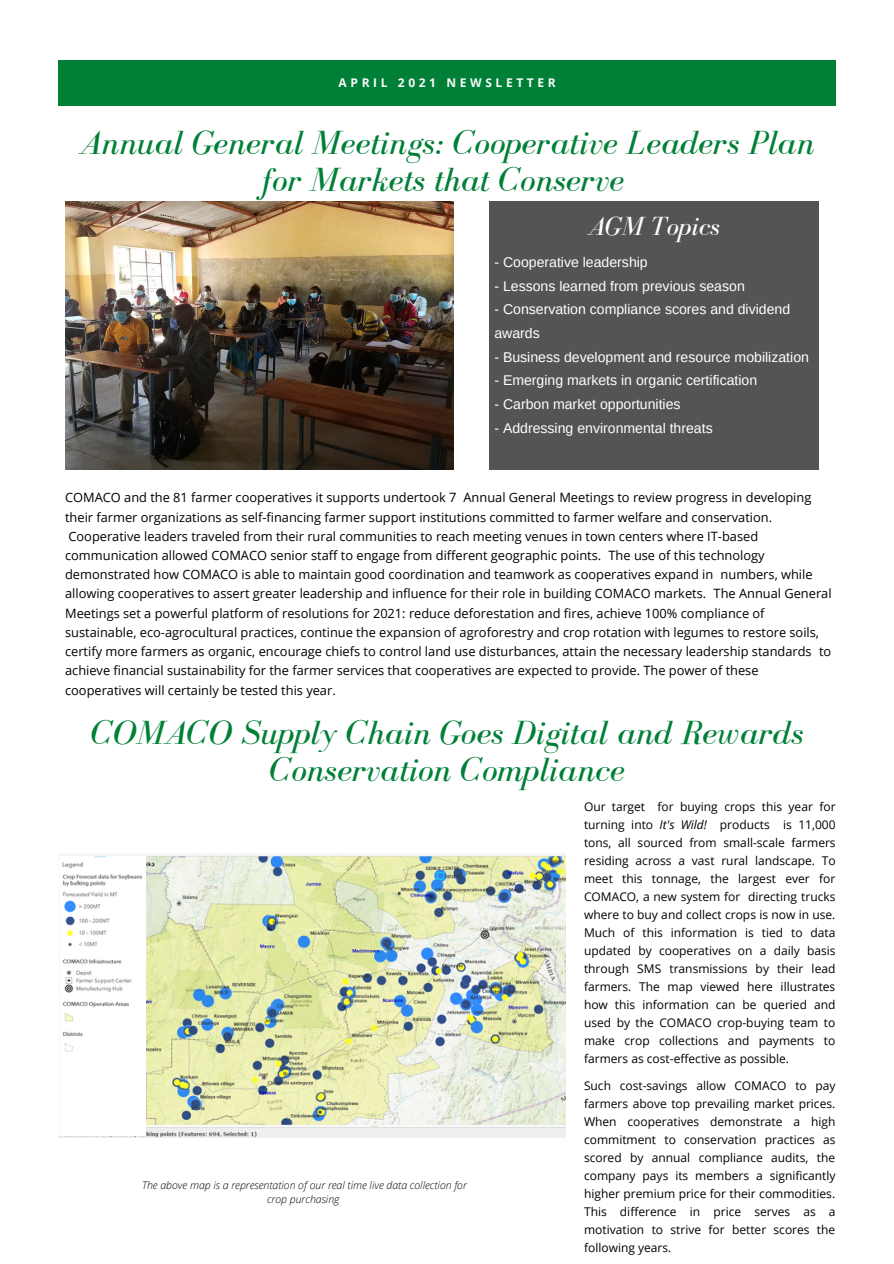
<style>
.page{position:relative;width:894px;height:1264px;background:#fff}
.page>*{position:absolute;margin:0;border:0;box-sizing:border-box;transform-origin:0 0}
.t1{font:italic 34.5px/37.2px "Bodoni FLF";color:#008037;text-align:center}
.t2{font:italic 27px "Bodoni FLF";color:#fff}
.t3{font:14.1px/23.7px "Arimo";color:#fff}
.t4{font:12.75px/19.2px "Open Sans";color:#000}
.t5{font:12px/18px "Open Sans";color:#000;text-align:justify}
.t6{font:700 12px "Open Sans";letter-spacing:.3em;color:#fafafa}
.t7{font:italic 300 10.5px/14px "Open Sans";color:#000;text-align:center}
.s1{font-style:italic}
</style>
<div class="page">
<div style="left:59px;top:60px;width:776px;height:45px;background:#008037"></div>
<img style="left:65px;top:201px;width:389px;height:268px">
<div style="left:489px;top:201px;width:329px;height:268px;background:#545454"></div>
<img style="left:59px;top:853px;width:506px;height:284px">
<img style="left:59px;top:856px;width:86px;height:278px">
<p class="t6" style="left:338px;top:74px;width:218px">APRIL 2021 NEWSLETTER</p>
<p class="t1" style="left:80px;top:124px;width:736px">Annual General Meetings: Cooperative Leaders Plan for Markets that Conserve</p>
<p class="t2" style="left:588px;top:211px;width:133px">AGM Topics</p>
<p class="t3" style="left:494px;top:250px;width:155px">- Cooperative leadership</p>
<p class="t3" style="left:494px;top:274px;width:252px">- Lessons learned from previous season</p>
<p class="t3" style="left:494px;top:298px;width:297px">- Conservation compliance scores and dividend awards</p>
<p class="t3" style="left:494px;top:345px;width:316px">- Business development and resource mobilization</p>
<p class="t3" style="left:494px;top:368px;width:264px">- Emerging markets in organic certification</p>
<p class="t3" style="left:494px;top:392px;width:188px">- Carbon market opportunities</p>
<p class="t3" style="left:494px;top:416px;width:220px">- Addressing environmental threats</p>
<p class="t4" style="left:65px;top:488px;width:767px">COMACO and the 81 farmer cooperatives it supports undertook 7 Annual General Meetings to review progress in developing their farmer organizations as self-financing farmer support institutions committed to farmer welfare and conservation.<br>Cooperative leaders traveled from their rural communities to reach meeting venues in town centers where IT-based communication allowed COMACO senior staff to engage from different geographic points. The use of this technology demonstrated how COMACO is able to maintain good coordination and teamwork as cooperatives expand in numbers, while allowing cooperatives to assert greater leadership and influence for their role in building COMACO markets. The Annual General Meetings set a powerful platform of resolutions for 2021: reduce deforestation and fires, achieve 100% compliance of sustainable, eco-agrocultural practices, continue the expansion of agroforestry and crop rotation with legumes to restore soils, certify more farmers as organic, encourage chiefs to control land use disturbances, attain the necessary leadership standards to achieve financial sustainability for the farmer services that cooperatives are expected to provide. The power of these cooperatives will certainly be tested this year.</p>
<p class="t1" style="left:91px;top:714px;width:714px">COMACO Supply Chain Goes Digital and Rewards<br>Conservation Compliance</p>
<p class="t7" style="left:142px;top:1177px;width:326px">The above map is a representation of our real time live data collection for crop purchasing</p>
<p class="t5" style="left:584px;top:797px;width:253px">Our target for buying crops this year for turning into <span class="s1">It's Wild!</span> products is 11,000 tons, all sourced from small-scale farmers residing across a vast rural landscape. To meet this tonnage, the largest ever for COMACO, a new system for directing trucks where to buy and collect crops is now in use.<br>Much of this information is tied to data updated by cooperatives on a daily basis through SMS transmissions by their lead farmers. The map viewed here illustrates how this information can be queried and used by the COMACO crop-buying team to make crop collections and payments to farmers as cost-effective as possible.</p>
<p class="t5" style="left:584px;top:1076px;width:253px">Such cost-savings allow COMACO to pay farmers above top prevailing market prices.<br>When cooperatives demonstrate a high commitment to conservation practices as scored by annual compliance audits, the company pays its members a significantly higher premium price for their commodities.<br>This difference in price serves as a motivation to strive for better scores the following years.</p>
</div>
